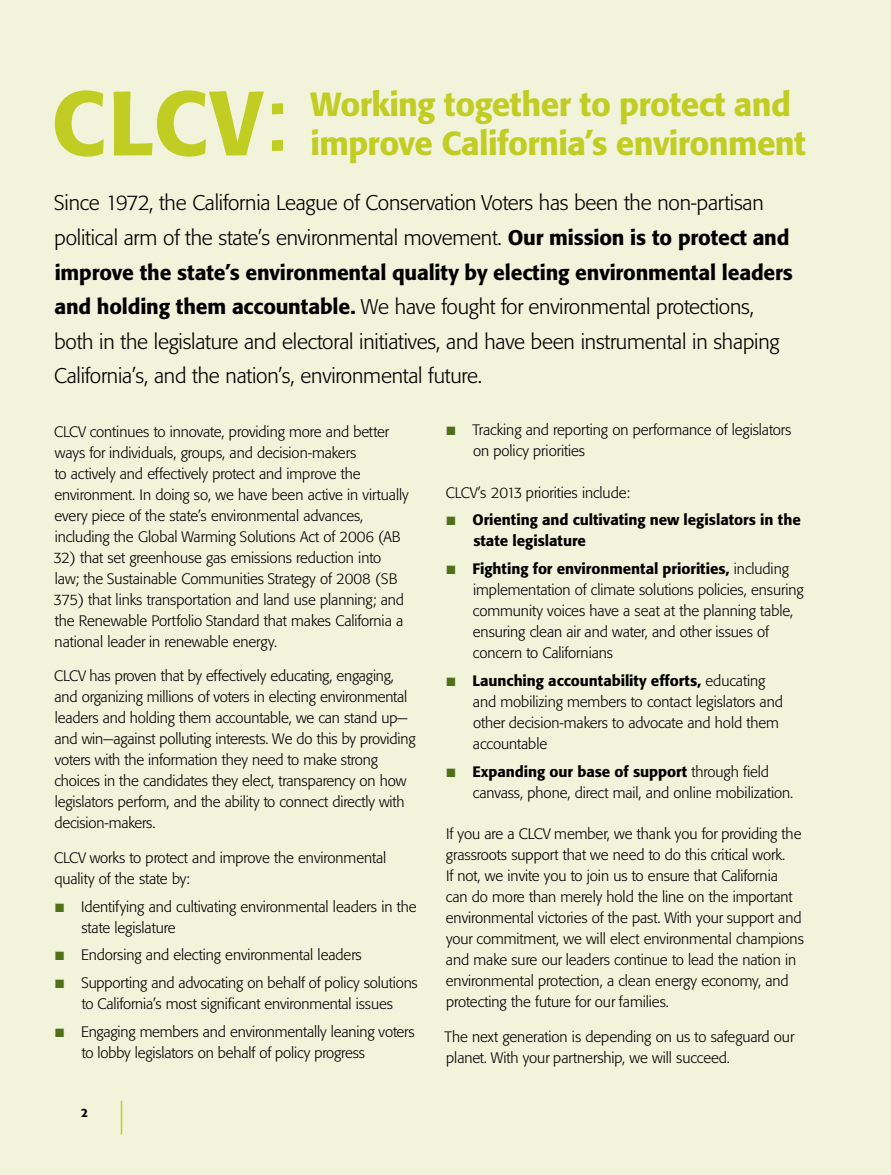
<style>
.page{position:relative;width:891px;height:1175px;background:#fff}
.page>*{position:absolute;margin:0;border:0;box-sizing:border-box;transform-origin:0 0}
.t1{font:500 90px "Formata BQ";color:#c2cd23}
.t2{font:90px "Formata BQ";color:#c2cd23}
.t3{font:500 33px/39px "Formata BQ";letter-spacing:-.02em;color:#c2cd23}
.t4{font:300 21px/34.5px "Formata BQ";letter-spacing:-.01em;color:#000}
.t5{font:300 15px/21px "Formata BQ";letter-spacing:-.005em;color:#000}
.t6{font:500 15px/21px "Formata BQ";letter-spacing:-.005em;color:#000}
.t7{font:500 12px "Formata BQ";color:#000}
.s1{font-weight:500}
.s2{color:#4f6f19}
</style>
<div class="page">
<div style="left:0;top:0;width:891px;height:1174px;background:#f1f4db"></div>
<hr style="left:121px;top:1100px;width:1px;height:34px;background:#c2cd23">
<h1 class="t1" style="left:51px;top:68px;width:54px">clcv</h1>
<h1 class="t2" style="left:263px;top:64px;width:26px">:</h1>
<h2 class="t3" style="left:310px;top:85px;width:497px">Working together to protect and improve California’s environment</h2>
<p class="t4" style="left:54px;top:186px;width:741px">Since 1972, the California League of Conservation Voters has been the non-partisan political arm of the state’s environmental movement. <span class="s1">Our mission is to protect and improve the state’s environmental quality by electing environmental leaders and holding them accountable.</span> We have fought for environmental protections, both in the legislature and electoral initiatives, and have been instrumental in shaping California’s, and the nation’s, environmental future.</p>
<p class="t5" style="left:54px;top:421px;width:356px">CLCV continues to innovate, providing more and better ways for individuals, groups, and decision-makers<br>to actively and effectively protect and improve the environment. In doing so, we have been active in virtually every piece of the state’s environmental advances, including the Global Warming Solutions Act of 2006 (AB</p>
<p class="t5" style="left:53px;top:547px;width:352px">32) that set greenhouse gas emissions reduction into law; the Sustainable Communities Strategy of 2008 (SB 375) that links transportation and land use planning; and the Renewable Portfolio Standard that makes California a national leader in renewable energy.</p>
<p class="t5" style="left:54px;top:665px;width:363px">CLCV has proven that by effectively educating, engaging, and organizing millions of voters in electing environmental leaders and holding them accountable, we can stand up— and win—against polluting interests. We do this by providing voters with the information they need to make strong choices in the candidates they elect, transparency on how legislators perform, and the ability to connect directly with decision-makers.</p>
<p class="t5" style="left:54px;top:847px;width:334px">CLCV works to protect and improve the environmental quality of the state by:</p>
<p class="t5" style="left:81px;top:896px;width:337px;text-indent:-26px"><span class="s2">■</span> Identifying and cultivating environmental leaders in the state legislature</p>
<p class="t5" style="left:55px;top:944px;width:308px"><span class="s2">■</span> Endorsing and electing environmental leaders</p>
<p class="t5" style="left:55px;top:972px;width:364px;text-align:center"><span class="s2">■</span> Supporting and advocating on behalf of policy solutions to California’s most significant environmental issues</p>
<p class="t5" style="left:82px;top:1021px;width:335px;text-indent:-27px"><span class="s2">■</span> Engaging members and environmentally leaning voters to lobby legislators on behalf of policy progress</p>
<p class="t7" style="left:81px;top:1105px;width:8px">2</p>
<p class="t5" style="left:473px;top:419px;width:320px;text-indent:-26px"><span class="s2">■</span> Tracking and reporting on performance of legislators on policy priorities</p>
<p class="t5" style="left:446px;top:482px;width:186px">CLCV’s 2013 priorities include:</p>
<p class="t6" style="left:473px;top:509px;width:329px;text-indent:-27px"><span class="s2">■</span> Orienting and cultivating new legislators in the state legislature</p>
<p class="t5" style="left:473px;top:558px;width:332px;text-indent:-26px"><span class="s2">■</span> <span class="s1">Fighting for environmental priorities,</span> including implementation of climate solutions policies, ensuring community voices have a seat at the planning table, ensuring clean air and water, and other issues of concern to Californians</p>
<p class="t5" style="left:473px;top:670px;width:311px;text-indent:-26px"><span class="s2">■</span> <span class="s1">Launching accountability efforts,</span> educating and mobilizing members to contact legislators and other decision-makers to advocate and hold them accountable</p>
<p class="t5" style="left:473px;top:761px;width:322px;text-indent:-26px"><span class="s2">■</span> <span class="s1">Expanding our base of support</span> through field canvass, phone, direct mail, and online mobilization.</p>
<p class="t5" style="left:446px;top:823px;width:360px">If you are a CLCV member, we thank you for providing the grassroots support that we need to do this critical work.<br>If not, we invite you to join us to ensure that California<br>can do more than merely hold the line on the important environmental victories of the past. With your support and your commitment, we will elect environmental champions and make sure our leaders continue to lead the nation in environmental protection, a clean energy economy, and protecting the future for our families.</p>
<p class="t5" style="left:445px;top:1025px;width:351px">The next generation is depending on us to safeguard our planet. With your partnership, we will succeed.</p>
</div>
